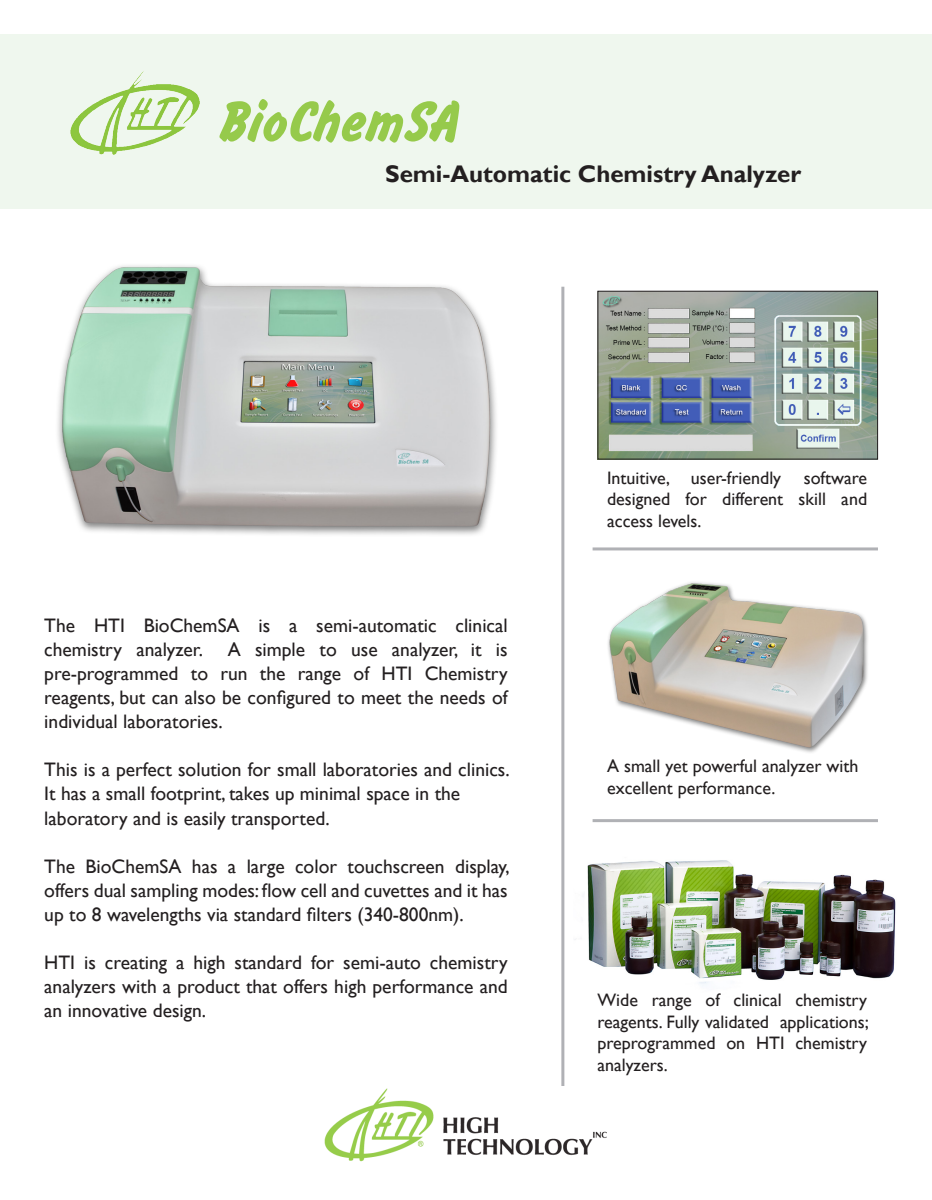
<style>
.page{position:relative;width:932px;height:1200px;background:#fff}
.page>*{position:absolute;margin:0;border:0;box-sizing:border-box;transform-origin:0 0}
.t1{font:700 57px "Inform";color:#96ca4b}
.t2{font:700 24px "Gill Sans";color:#231f20}
.t3{font:19.5px/24px "Gill Sans";color:#231f20;text-align:justify}
.t4{font:18px/21.6px "Gill Sans";color:#231f20;text-align:justify}
</style>
<div class="page">
<div style="left:0;top:35px;width:932px;height:174px;background:#eff7ee"></div>
<img style="left:57px;top:265px;width:439px;height:270px">
<img style="left:592px;top:550px;width:284px;height:203px">
<img style="left:575px;top:822px;width:321px;height:162px">
<img style="left:70px;top:71px;width:130px;height:84px">
<hr style="left:561px;top:286px;width:3px;height:812px;background:#b0b1b5">
<hr style="left:592px;top:819px;width:286px;height:3px;background:#b0b1b5">
<hr style="left:592px;top:547px;width:286px;height:3px;background:#b0b1b5">
<img style="left:599px;top:293px;width:277px;height:164px">
<div style="left:597px;top:291px;width:281px;height:168px;border:1px solid #231f20"></div>
<img style="left:324px;top:1085px;width:283px;height:76px">
<p class="t1" style="left:218px;top:90px;width:242px">BioChemSA</p>
<p class="t2" style="left:385px;top:159px;width:417px">Semi-Automatic Chemistry Analyzer</p>
<p class="t3" style="left:44px;top:614px;width:465px">The HTI BioChemSA is a semi-automatic clinical chemistry analyzer.</p>
<p class="t3" style="left:44px;top:638px;width:465px;text-indent:183px">A simple to use analyzer, it is pre-programmed to run the range of HTI Chemistry reagents, but can also be configured to meet the needs of individual laboratories.</p>
<p class="t3" style="left:44px;top:758px;width:467px">This is a perfect solution for small laboratories and clinics.<br>It has a small footprint, takes up minimal space in the</p>
<p class="t3" style="left:44px;top:806px;width:287px">laboratory and is easily transported.</p>
<p class="t3" style="left:44px;top:854px;width:467px">The BioChemSA has a large color touchscreen display, offers dual sampling modes: flow cell and cuvettes and it has up to 8 wavelengths via standard filters (340-800nm).</p>
<p class="t3" style="left:44px;top:950px;width:465px">HTI is creating a high standard for semi-auto chemistry analyzers with a product that offers high performance and an innovative design.</p>
<p class="t4" style="left:607px;top:467px;width:261px;text-indent:197px">software designed for different skill and access levels.</p>
<p class="t4" style="left:607px;top:467px;width:175px">Intuitive, user-friendly</p>
<p class="t4" style="left:607px;top:755px;width:253px">A small yet powerful analyzer with excellent performance.</p>
<p class="t4" style="left:597px;top:989px;width:273px">Wide range of clinical chemistry reagents. Fully validated applications; preprogrammed on HTI chemistry analyzers.</p>
</div>
